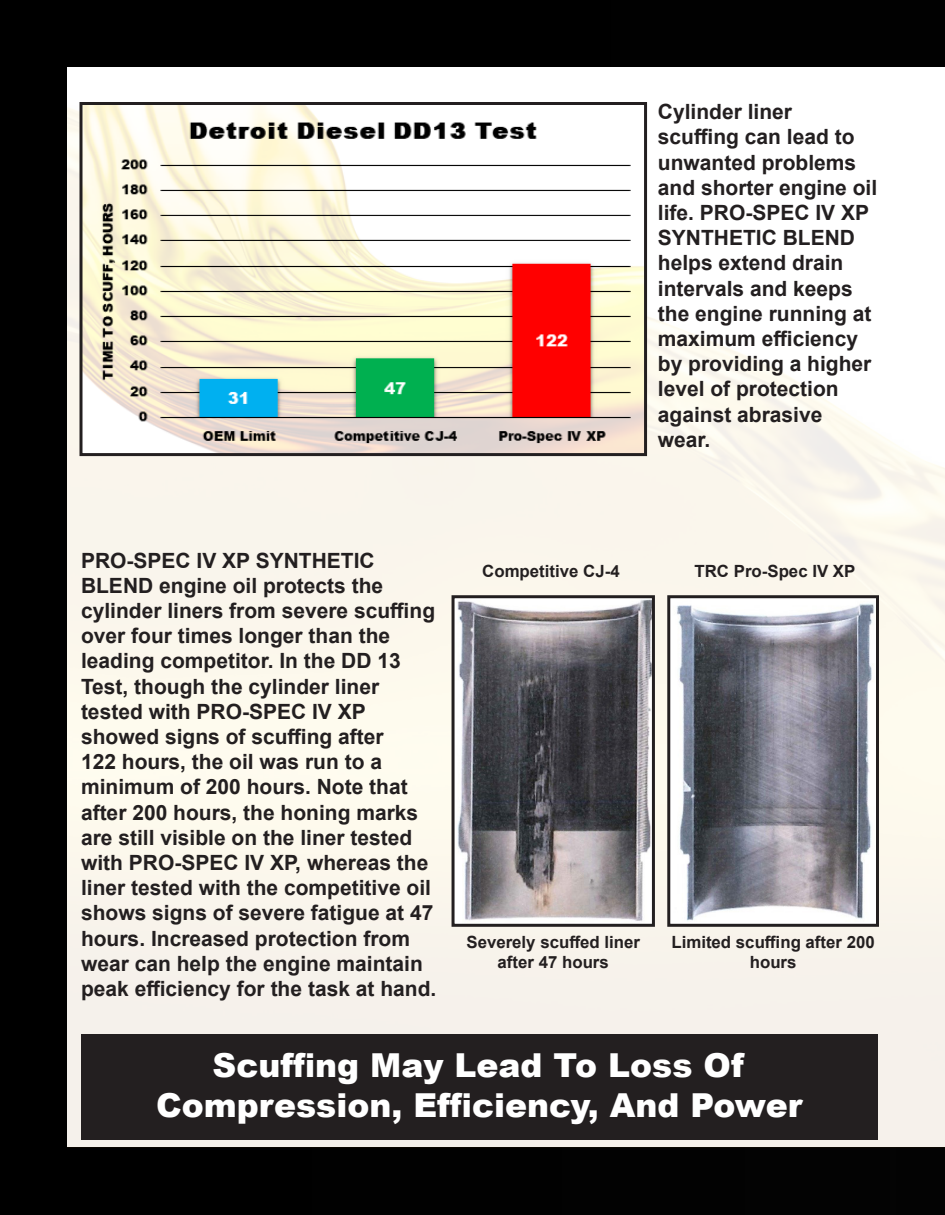
<style>
.page{position:relative;width:945px;height:1215px;background:#000}
.page>*{position:absolute;margin:0;border:0;box-sizing:border-box;transform-origin:0 0}
.t1{font:900 33px "Arial";color:#fff}
.t2{font:700 21px/25.2px "Arial";color:#231f20}
.t3{font:700 16.8px/20.2px "Arial";color:#231f20;text-align:center}
</style>
<div class="page">
<img style="left:68px;top:68px;width:877px;height:1079px">
<img style="left:84px;top:106px;width:559px;height:346px">
<div style="left:80px;top:102px;width:567px;height:354px;border:3px solid #231f20"></div>
<img style="left:456px;top:599px;width:195px;height:324px">
<div style="left:452px;top:595px;width:203px;height:332px;border:3px solid #231f20"></div>
<img style="left:671px;top:599px;width:204px;height:324px">
<div style="left:667px;top:595px;width:212px;height:332px;border:3px solid #231f20"></div>
<div style="left:81px;top:1034px;width:797px;height:67px;background:#231f20"></div>
<div style="left:81px;top:1074px;width:797px;height:66px;background:#231f20"></div>
<p class="t2" style="left:658px;top:100px;width:221px">Cylinder liner scuffing can lead to unwanted problems and shorter engine oil life. PRO-SPEC IV XP<br>SYNTHETIC BLEND helps extend drain intervals and keeps the engine running at maximum efficiency by providing a higher level of protection against abrasive wear.</p>
<p class="t2" style="left:81px;top:548px;width:357px">PRO-SPEC IV XP SYNTHETIC<br>BLEND engine oil protects the cylinder liners from severe scuffing over four times longer than the leading competitor. In the DD 13<br>Test, though the cylinder liner tested with PRO-SPEC IV XP showed signs of scuffing after<br>122 hours, the oil was run to a minimum of 200 hours. Note that after 200 hours, the honing marks are still visible on the liner tested with PRO-SPEC IV XP, whereas the liner tested with the competitive oil shows signs of severe fatigue at 47 hours. Increased protection from wear can help the engine maintain peak efficiency for the task at hand.</p>
<p class="t3" style="left:482px;top:561px;width:139px">Competitive CJ-4</p>
<p class="t3" style="left:695px;top:561px;width:162px">TRC Pro-Spec IV XP</p>
<p class="t3" style="left:466px;top:932px;width:175px">Severely scuffed liner after 47 hours</p>
<p class="t3" style="left:671px;top:932px;width:205px">Limited scuffing after 200 hours</p>
<p class="t1" style="left:213px;top:1041px;width:533px">Scuffing May Lead To Loss Of</p>
<p class="t1" style="left:156px;top:1081px;width:648px">Compression, Efficiency, And Power</p>
</div>
